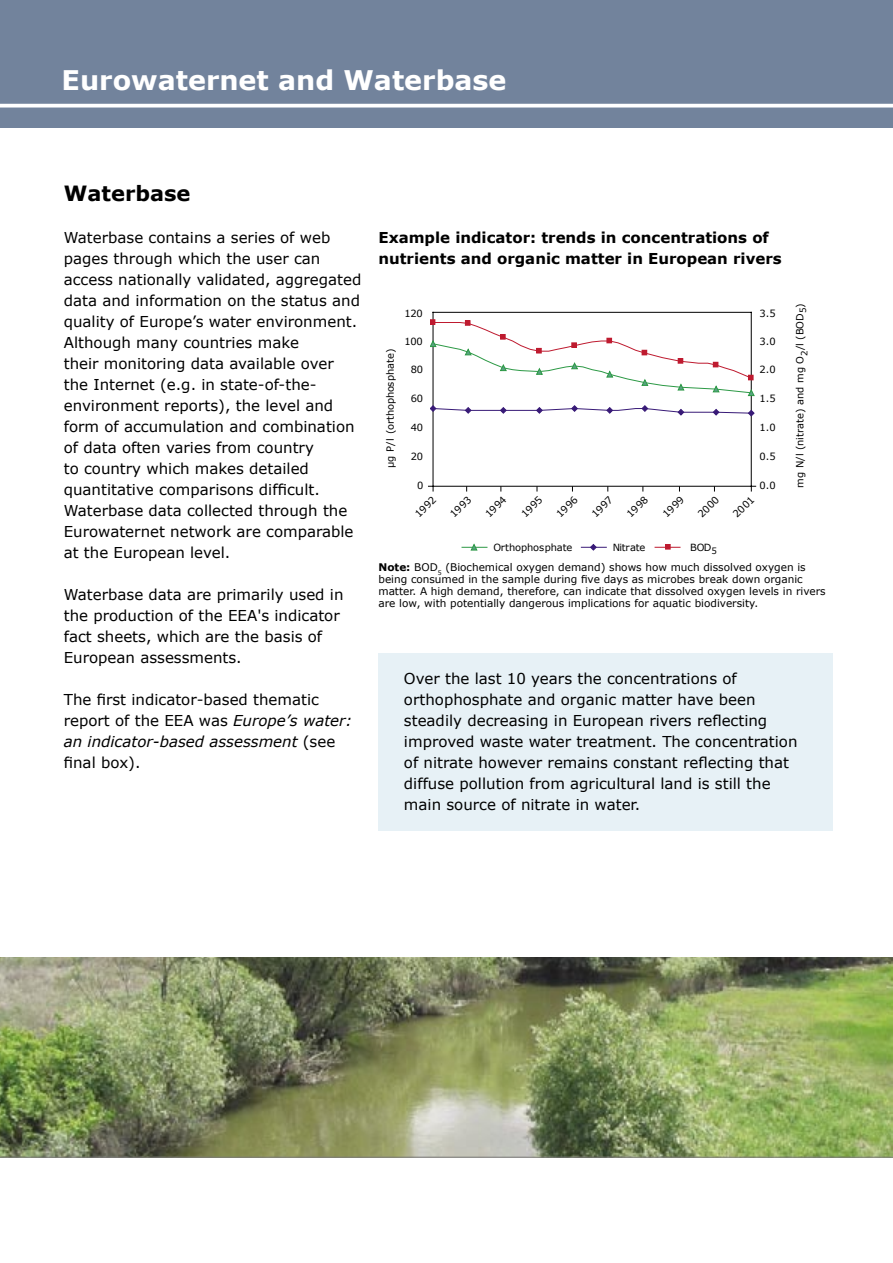
<style>
.page{position:relative;width:893px;height:1263px;background:#fff}
.page>*{position:absolute;margin:0;border:0;box-sizing:border-box;transform-origin:0 0}
.dedication{font:700 27px "Verdana";color:#fff}
.Heading_2{font:700 21px "Verdana";color:#000}
.Text_in_box{font:15px/21px "Verdana";color:#000}
.Figure_title{font:700 15px/21px "Verdana";color:#000}
.notetext{font:10.5px/12px "Verdana";color:#000}
.t1{font:9.9px "Verdana";letter-spacing:-.01em;color:#000}
.s1{font-style:italic}
.s2{font-weight:700}
</style>
<div class="page">
<div style="left:0;top:0;width:893px;height:128px;background:#72839c"></div>
<svg style="left:0;top:104px;width:893px;height:4px;background:#eef0f3"></svg>
<img style="left:0;top:957px;width:892px;height:200px">
<div style="left:378px;top:653px;width:455px;height:178px;background:#e7f1f6"></div>
<hr style="left:433px;top:312px;width:318px;height:1px;background:#000">
<hr style="left:751px;top:312px;width:1px;height:174px;background:#000">
<hr style="left:433px;top:486px;width:318px;height:1px;background:#000">
<hr style="left:433px;top:312px;width:1px;height:174px;background:#000">
<svg style="left:430px;top:404px;width:325px;height:13px"></svg>
<svg style="left:430px;top:319px;width:325px;height:77px"></svg>
<svg style="left:462px;top:543px;width:25px;height:8px"></svg>
<svg style="left:581px;top:544px;width:25px;height:7px"></svg>
<svg style="left:655px;top:544px;width:25px;height:6px"></svg>
<svg style="left:428px;top:486px;width:6px;height:5px"></svg>
<hr style="left:0;top:1157px;width:893px;height:1px;background:#7b7a7a">
<p class="dedication" style="left:62px;top:63px;width:446px">Eurowaternet and Waterbase</p>
<p class="Heading_2" style="left:64px;top:180px;width:128px">Waterbase</p>
<p class="Text_in_box" style="left:64px;top:227px;width:299px">Waterbase contains a series of web pages through which the user can access nationally validated, aggregated data and information on the status and quality of Europe’s water environment.<br>Although many countries make<br>their monitoring data available over the Internet (e.g. in state-of-the&shy;environment reports), the level and form of accumulation and combination of data often varies from country<br>to country which makes detailed quantitative comparisons difficult.<br>Waterbase data collected through the Eurowaternet network are comparable at the European level.</p>
<p class="Text_in_box" style="left:64px;top:584px;width:281px">Waterbase data are primarily used in the production of the EEA's indicator fact sheets, which are the basis of European assessments.</p>
<p class="Text_in_box" style="left:64px;top:689px;width:290px">The first indicator-based thematic report of the EEA was <span class="s1">Europe’s water: an indicator-based assessment</span> (see final box).</p>
<p class="Figure_title" style="left:378px;top:227px;width:405px">Example indicator: trends in concentrations of nutrients and organic matter in European rivers</p>
<p class="t1" style="left:384px;top:468px;width:121px;rotate:-90deg">µg P/l (orthophosphate)</p>
<p class="t1" style="left:404px;top:307px;width:20px">120</p>
<p class="t1" style="left:760px;top:307px;width:18px">3.5</p>
<p class="t1" style="left:404px;top:335px;width:20px">100</p>
<p class="t1" style="left:760px;top:335px;width:18px">3.0</p>
<p class="t1" style="left:411px;top:363px;width:14px">80</p>
<p class="t1" style="left:760px;top:363px;width:18px">2.0</p>
<p class="t1" style="left:411px;top:392px;width:14px">60</p>
<p class="t1" style="left:760px;top:392px;width:18px">1.5</p>
<p class="t1" style="left:411px;top:421px;width:14px">40</p>
<p class="t1" style="left:760px;top:421px;width:18px">1.0</p>
<p class="t1" style="left:411px;top:450px;width:14px">20</p>
<p class="t1" style="left:760px;top:450px;width:18px">0.5</p>
<p class="t1" style="left:417px;top:479px;width:8px">0</p>
<p class="t1" style="left:760px;top:479px;width:18px">0.0</p>
<p class="t1" style="left:412px;top:511px;width:27px;rotate:-45deg">1992</p>
<p class="t1" style="left:447px;top:511px;width:27px;rotate:-45deg">1993</p>
<p class="t1" style="left:482px;top:511px;width:27px;rotate:-45deg">1994</p>
<p class="t1" style="left:518px;top:511px;width:27px;rotate:-45deg">1995</p>
<p class="t1" style="left:554px;top:511px;width:27px;rotate:-45deg">1996</p>
<p class="t1" style="left:589px;top:511px;width:27px;rotate:-45deg">1997</p>
<p class="t1" style="left:624px;top:511px;width:27px;rotate:-45deg">1998</p>
<p class="t1" style="left:660px;top:511px;width:27px;rotate:-45deg">1999</p>
<p class="t1" style="left:695px;top:511px;width:27px;rotate:-45deg">2000</p>
<p class="t1" style="left:730px;top:511px;width:27px;rotate:-45deg">2001</p>
<p class="t1" style="left:493px;top:541px;width:81px">Orthophosphate</p>
<p class="t1" style="left:613px;top:541px;width:34px">Nitrate</p>
<p class="t1" style="left:690px;top:541px;width:28px">BOD<sub>5</sub></p>
<p class="t1" style="left:794px;top:488px;width:186px;rotate:-90deg">mg N/l (nitrate) and mg O<sub>2</sub>/l (BOD<sub>5</sub>)</p>
<p class="notetext" style="left:378px;top:561px;width:449px"><span class="s2">Note:</span> BOD<sub>5</sub> (Biochemical oxygen demand) shows how much dissolved oxygen is being consumed in the sample during five days as microbes break down organic matter. A high demand, therefore, can indicate that dissolved oxygen levels in rivers are low, with potentially dangerous implications for aquatic biodiversity.</p>
<p class="Text_in_box" style="left:404px;top:668px;width:395px">Over the last 10 years the concentrations of orthophosphate and organic matter have been steadily decreasing in European rivers reflecting improved waste water treatment. The concentration of nitrate however remains constant reflecting that diffuse pollution from agricultural land is still the main source of nitrate in water.</p>
</div>
